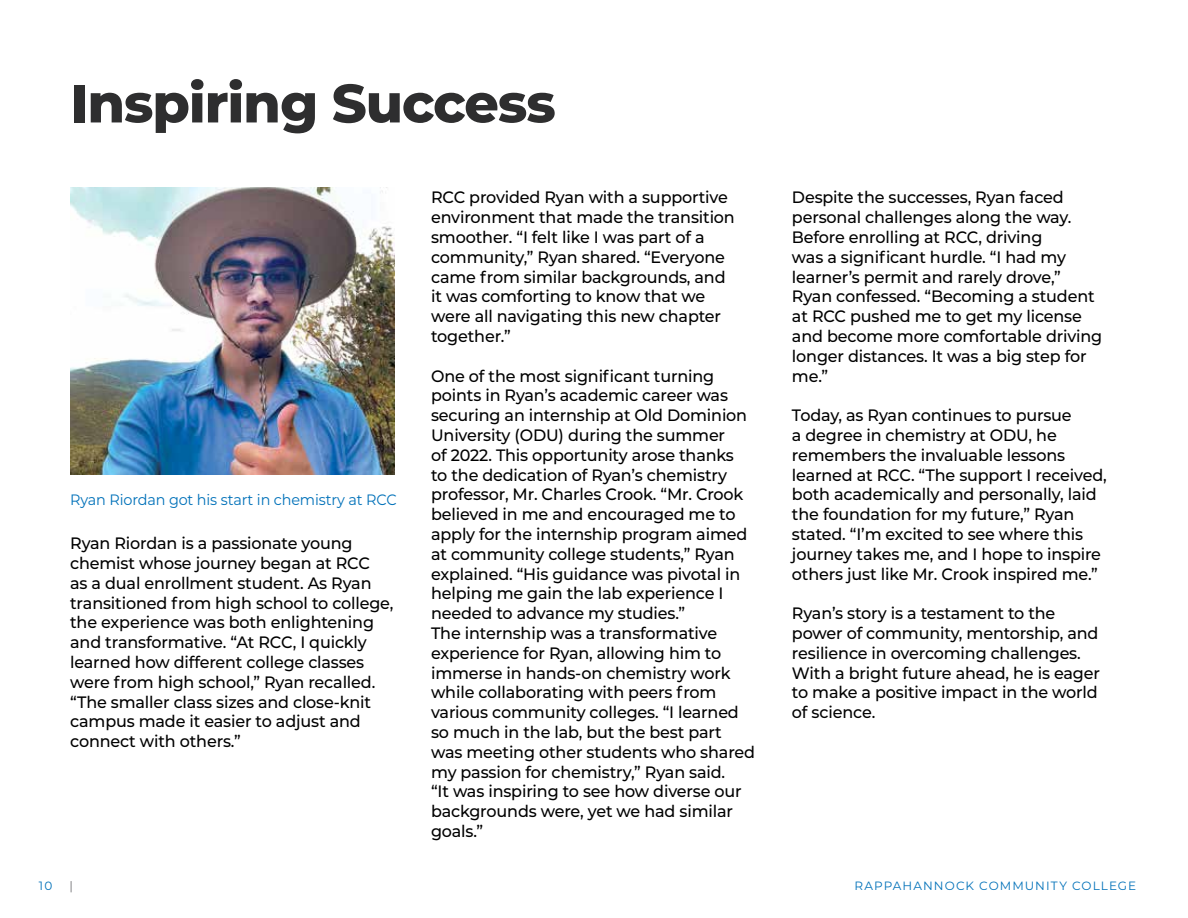
<style>
.page{position:relative;width:1188px;height:918px;background:#fff}
.page>*{position:absolute;margin:0;border:0;box-sizing:border-box;transform-origin:0 0}
.t1{font:800 54px "Montserrat";letter-spacing:-.02em;color:#2e2e2f}
.t2{font:500 16.5px/19.8px "Montserrat";letter-spacing:-.01em;color:#000}
.t3{font:15px "Montserrat";letter-spacing:-.01em;color:#0071b9;scale:.96 1}
.t4{font:12px "Montserrat";letter-spacing:.09em;color:#0071b9}
.t5{font:12px "Montserrat";color:#6d6e71}
</style>
<div class="page">
<img style="left:70px;top:188px;width:324px;height:286px">
<h1 class="t1" style="left:70px;top:64px;width:487px">Inspiring Success</h1>
<p class="t3" style="left:70px;top:489px;width:342px">Ryan Riordan got his start in chemistry at RCC</p>
<p class="t2" style="left:70px;top:533px;width:325px">Ryan Riordan is a passionate young chemist whose journey began at RCC<br>as a dual enrollment student. As Ryan transitioned from high school to college, the experience was both enlightening and transformative. “At RCC, I quickly learned how different college classes were from high school,” Ryan recalled. “The smaller class sizes and close-knit campus made it easier to adjust and connect with others.”</p>
<p class="t2" style="left:431px;top:187px;width:305px">RCC provided Ryan with a supportive environment that made the transition smoother. “I felt like I was part of a community,” Ryan shared. “Everyone came from similar backgrounds, and it was comforting to know that we were all navigating this new chapter together.”</p>
<p class="t2" style="left:431px;top:365px;width:326px">One of the most significant turning points in Ryan’s academic career was securing an internship at Old Dominion University (ODU) during the summer<br>of 2022. This opportunity arose thanks<br>to the dedication of Ryan’s chemistry professor, Mr. Charles Crook. “Mr. Crook believed in me and encouraged me to apply for the internship program aimed at community college students,” Ryan explained. “His guidance was pivotal in helping me gain the lab experience I needed to advance my studies.”<br>The internship was a transformative experience for Ryan, allowing him to immerse in hands-on chemistry work while collaborating with peers from various community colleges. “I learned so much in the lab, but the best part was meeting other students who shared my passion for chemistry,” Ryan said.<br>“It was inspiring to see how diverse our backgrounds were, yet we had similar goals.”</p>
<p class="t2" style="left:792px;top:187px;width:312px">Despite the successes, Ryan faced personal challenges along the way.<br>Before enrolling at RCC, driving<br>was a significant hurdle. “I had my learner’s permit and rarely drove,”<br>Ryan confessed. “Becoming a student at RCC pushed me to get my license and become more comfortable driving longer distances. It was a big step for me.”</p>
<p class="t2" style="left:792px;top:405px;width:316px">Today, as Ryan continues to pursue<br>a degree in chemistry at ODU, he remembers the invaluable lessons learned at RCC. “The support I received, both academically and personally, laid the foundation for my future,” Ryan stated. “I’m excited to see where this journey takes me, and I hope to inspire others just like Mr. Crook inspired me.”</p>
<p class="t2" style="left:792px;top:603px;width:309px">Ryan’s story is a testament to the power of community, mentorship, and resilience in overcoming challenges.<br>With a bright future ahead, he is eager to make a positive impact in the world of science.</p>
<p class="t4" style="left:39px;top:877px;width:15px">10</p>
<p class="t5" style="left:70px;top:877px;width:5px">|</p>
<p class="t4" style="left:854px;top:877px;width:283px">RAPPAHANNOCK COMMUNITY COLLEGE</p>
</div>
